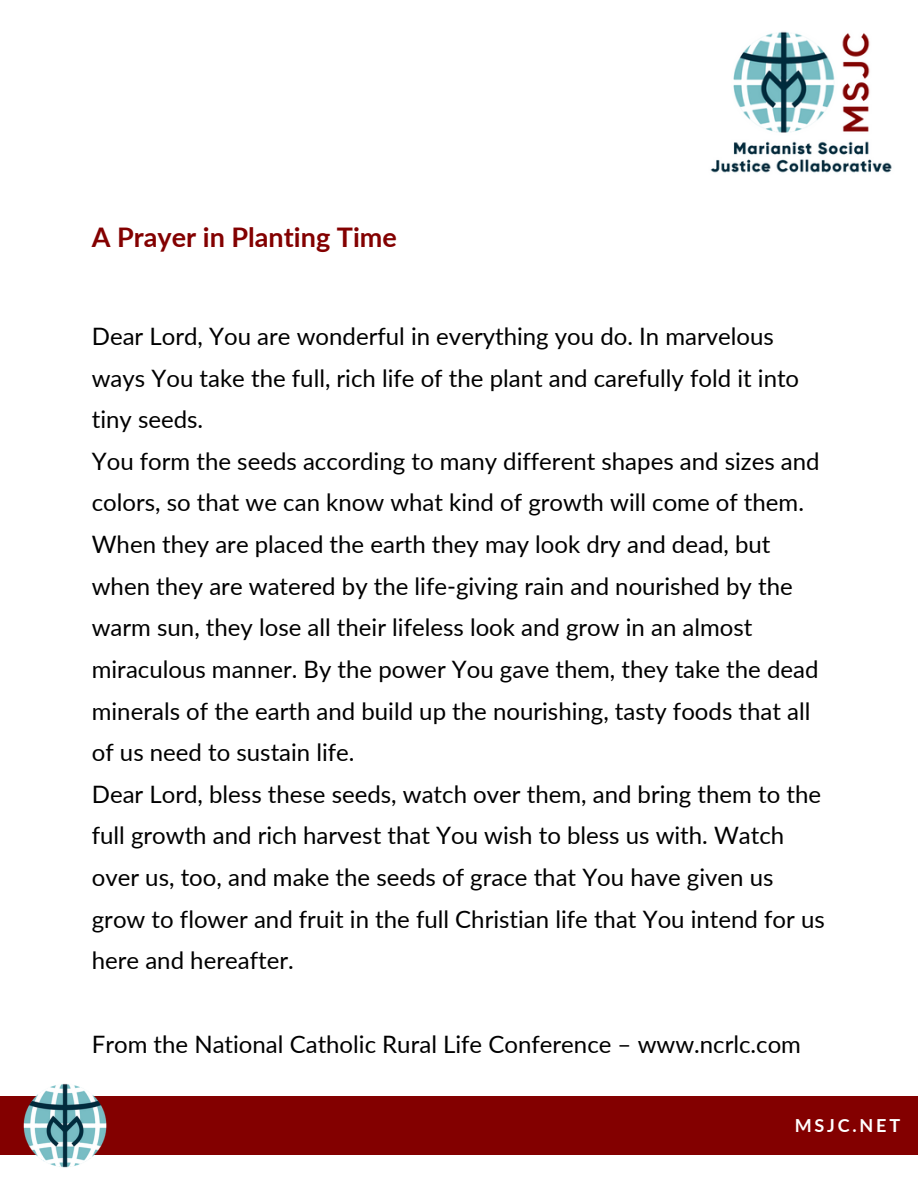
<style>
.page{position:relative;width:918px;height:1188px;background:#fff}
.page>*{position:absolute;margin:0;border:0;box-sizing:border-box;transform-origin:0 0}
.t1{font:700 27px "Lato";color:#830000}
.t2{font:24px/41.7px "Lato";color:#000}
.t3{font:700 18px "Lato";letter-spacing:.155em;color:#fff}
</style>
<div class="page">
<div style="left:0;top:1096px;width:918px;height:59px;background:#830000"></div>
<img style="left:23px;top:1083px;width:84px;height:85px">
<img style="left:710px;top:31px;width:182px;height:142px">
<p class="t1" style="left:92px;top:220px;width:307px">A Prayer in Planting Time</p>
<p class="t2" style="left:92px;top:315px;width:735px">Dear Lord, You are wonderful in everything you do. In marvelous ways You take the full, rich life of the plant and carefully fold it into tiny seeds.<br>You form the seeds according to many different shapes and sizes and colors, so that we can know what kind of growth will come of them.<br>When they are placed the earth they may look dry and dead, but when they are watered by the life-giving rain and nourished by the warm sun, they lose all their lifeless look and grow in an almost miraculous manner. By the power You gave them, they take the dead minerals of the earth and build up the nourishing, tasty foods that all of us need to sustain life.<br>Dear Lord, bless these seeds, watch over them, and bring them to the full growth and rich harvest that You wish to bless us with. Watch over us, too, and make the seeds of grace that You have given us grow to flower and fruit in the full Christian life that You intend for us here and hereafter.</p>
<p class="t2" style="left:92px;top:1022px;width:711px">From the National Catholic Rural Life Conference – www.ncrlc.com</p>
<p class="t3" style="left:795px;top:1114px;width:107px">MSJC.NET</p>
</div>
